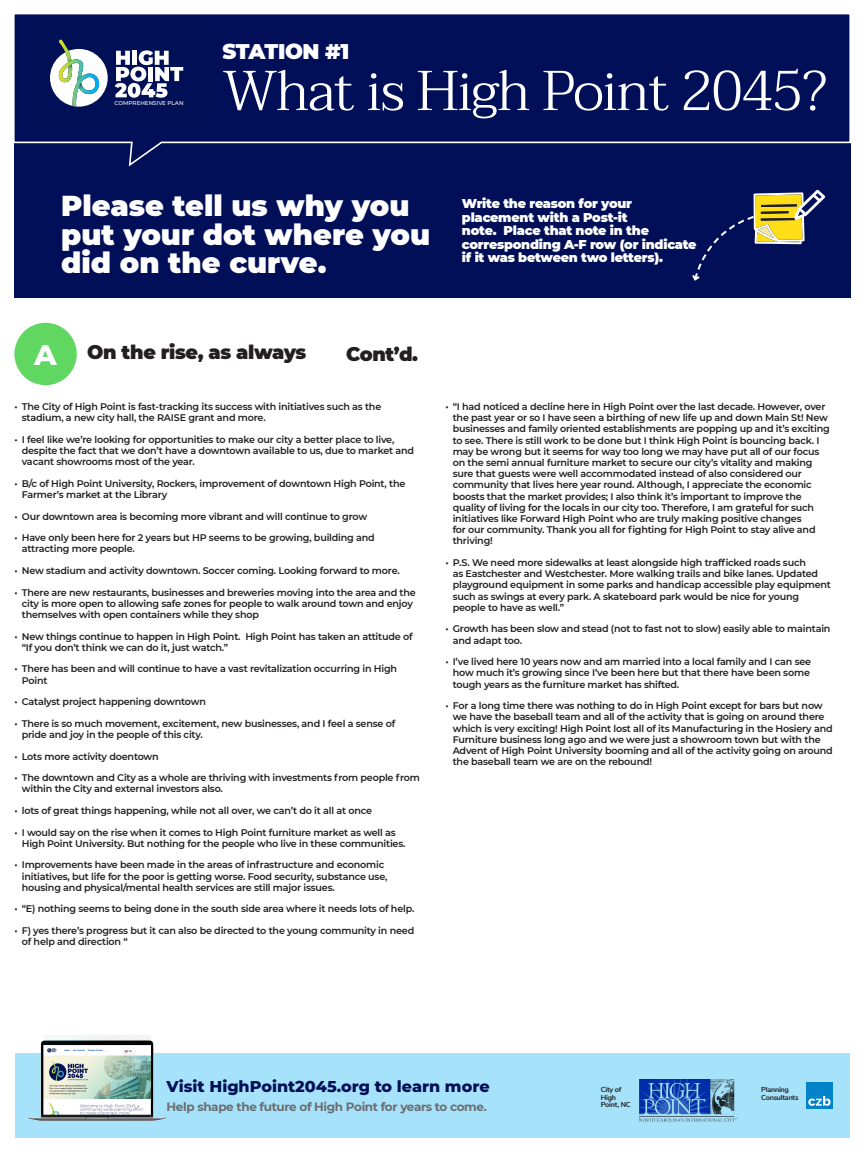
<style>
.page{position:relative;width:864px;height:1152px;background:#fff}
.page>*{position:absolute;margin:0;border:0;box-sizing:border-box;transform-origin:0 0}
.t1{font:300 56px "Taviraj";letter-spacing:-.025em;color:#fff}
.t2{font:900 28.8px/28.8px "Montserrat";color:#fff}
.t3{font:800 28.8px "Montserrat";color:#fff}
.t4{font:900 21.2px "Montserrat";letter-spacing:-.025em;color:#fff}
.t5{font:900 19.2px "Montserrat";letter-spacing:-.02em;color:#231f20}
.t6{font:800 16px "Montserrat";color:#000f57}
.t7{font:900 12.8px/13.6px "Montserrat";letter-spacing:-.02em;color:#fff}
.t8{font:700 12px "Montserrat";letter-spacing:-.03em;color:#6c6d70}
.t9{font:600 9.6px/11.2px "Montserrat";letter-spacing:-.02em;color:#231f20}
.t10{font:700 7.2px/7.2px "Nunito Sans";letter-spacing:-.03em;color:#231f20}
.t11{font:500 5.6px "Montserrat";color:#fff}
</style>
<div class="page">
<div style="left:15px;top:140px;width:836px;height:158px;background:#000f57"></div>
<div style="left:14px;top:14px;width:837px;height:154px;background:#000f57"></div>
<svg style="left:31px;top:22px;width:184px;height:99px"></svg>
<svg style="left:692px;top:190px;width:133px;height:91px"></svg>
<div style="left:14px;top:323px;width:63px;height:62px;background:#60d760;border-radius:50%"></div>
<div style="left:15px;top:1053px;width:834px;height:84px;background:#a6e2fa"></div>
<img style="left:806px;top:1082px;width:27px;height:27px">
<img style="left:639px;top:1079px;width:98px;height:43px">
<img style="left:28px;top:1035px;width:138px;height:86px">
<p class="t11" style="left:115px;top:99px;width:70px">COMPREHENSIVE PLAN</p>
<p class="t4" style="left:223px;top:35px;width:128px">STATION #1</p>
<p class="t1" style="left:223px;top:48px;width:606px">What is High Point 2045?</p>
<p class="t2" style="left:61px;top:189px;width:371px">Please tell us why you put your dot where you did on the curve.</p>
<p class="t7" style="left:462px;top:196px;width:236px">Write the reason for your placement with a Post-it<br>note. Place that note in the corresponding A-F row (or indicate if it was between two letters).</p>
<p class="t3" style="left:34px;top:333px;width:24px">A</p>
<p class="t5" style="left:87px;top:337px;width:221px">On the rise, as always</p>
<p class="t5" style="left:346px;top:340px;width:73px">Cont’d.</p>
<p class="t9" style="left:22px;top:401px;width:361px;text-indent:-7px">• The City of High Point is fast-tracking its success with initiatives such as the stadium, a new city hall, the RAISE grant and more.</p>
<p class="t9" style="left:22px;top:433px;width:394px;text-indent:-7px">• I feel like we’re looking for opportunities to make our city a better place to live, despite the fact that we don’t have a downtown available to us, due to market and vacant showrooms most of the year.</p>
<p class="t9" style="left:22px;top:477px;width:385px;text-indent:-7px">• B/c of High Point University, Rockers, improvement of downtown High Point, the<br>Farmer’s market at the Library</p>
<p class="t9" style="left:15px;top:510px;width:354px">• Our downtown area is becoming more vibrant and will continue to grow</p>
<p class="t9" style="left:22px;top:532px;width:355px;text-indent:-7px">• Have only been here for 2 years but HP seems to be growing, building and attracting more people.</p>
<p class="t9" style="left:15px;top:565px;width:387px">• New stadium and activity downtown. Soccer coming. Looking forward to more.</p>
<p class="t9" style="left:22px;top:586px;width:396px;text-indent:-7px">• There are new restaurants, businesses and breweries moving into the area and the city is more open to allowing safe zones for people to walk around town and enjoy themselves with open containers while they shop</p>
<p class="t9" style="left:22px;top:630px;width:392px;text-indent:-7px">• New things continue to happen in High Point. High Point has taken an attitude of “If you don’t think we can do it, just watch.”</p>
<p class="t9" style="left:22px;top:663px;width:377px;text-indent:-7px">• There has been and will continue to have a vast revitalization occurring in High<br>Point</p>
<p class="t9" style="left:15px;top:696px;width:193px">• Catalyst project happening downtown</p>
<p class="t9" style="left:22px;top:717px;width:375px;text-indent:-7px">• There is so much movement, excitement, new businesses, and I feel a sense of pride and joy in the people of this city.</p>
<p class="t9" style="left:15px;top:750px;width:146px">• Lots more activity doentown</p>
<p class="t9" style="left:22px;top:772px;width:400px;text-indent:-7px">• The downtown and City as a whole are thriving with investments from people from within the City and external investors also.</p>
<p class="t9" style="left:15px;top:805px;width:359px">• lots of great things happening, while not all over, we can’t do it all at once</p>
<p class="t9" style="left:22px;top:826px;width:385px;text-indent:-7px">• I would say on the rise when it comes to High Point furniture market as well as<br>High Point University. But nothing for the people who live in these communities.</p>
<p class="t9" style="left:22px;top:859px;width:367px;text-indent:-7px">• Improvements have been made in the areas of infrastructure and economic initiatives, but life for the poor is getting worse. Food security, substance use, housing and physical/mental health services are still major issues.</p>
<p class="t9" style="left:15px;top:903px;width:401px">• “E) nothing seems to being done in the south side area where it needs lots of help.</p>
<p class="t9" style="left:22px;top:925px;width:394px;text-indent:-7px">• F) yes there’s progress but it can also be directed to the young community in need of help and direction “</p>
<p class="t9" style="left:453px;top:401px;width:379px;text-indent:-7px">• “I had noticed a decline here in High Point over the last decade. However, over the past year or so I have seen a birthing of new life up and down Main St! New businesses and family oriented establishments are popping up and it’s exciting to see. There is still work to be done but I think High Point is bouncing back. I may be wrong but it seems for way too long we may have put all of our focus on the semi annual furniture market to secure our city’s vitality and making sure that guests were well accommodated instead of also considered our community that lives here year round. Although, I appreciate the economic boosts that the market provides; I also think it’s important to improve the quality of living for the locals in our city too. Therefore, I am grateful for such initiatives like Forward High Point who are truly making positive changes<br>for our community. Thank you all for fighting for High Point to stay alive and thriving!</p>
<p class="t9" style="left:453px;top:557px;width:380px;text-indent:-7px">• P.S. We need more sidewalks at least alongside high trafficked roads such<br>as Eastchester and Westchester. More walking trails and bike lanes. Updated playground equipment in some parks and handicap accessible play equipment such as swings at every park. A skateboard park would be nice for young people to have as well.”</p>
<p class="t9" style="left:453px;top:623px;width:379px;text-indent:-7px">• Growth has been slow and stead (not to fast not to slow) easily able to maintain and adapt too.</p>
<p class="t9" style="left:453px;top:656px;width:360px;text-indent:-7px">• I’ve lived here 10 years now and am married into a local family and I can see how much it’s growing since I’ve been here but that there have been some tough years as the furniture market has shifted.</p>
<p class="t9" style="left:453px;top:700px;width:382px;text-indent:-7px">• For a long time there was nothing to do in High Point except for bars but now we have the baseball team and all of the activity that is going on around there which is very exciting! High Point lost all of its Manufacturing in the Hosiery and Furniture business long ago and we were just a showroom town but with the Advent of High Point University booming and all of the activity going on around the baseball team we are on the rebound!</p>
<p class="t6" style="left:167px;top:1074px;width:325px">Visit HighPoint2045.org to learn more</p>
<p class="t8" style="left:167px;top:1098px;width:322px">Help shape the future of High Point for years to come.</p>
<p class="t10" style="left:601px;top:1086px;width:31px">City of<br>High<br>Point, NC</p>
<p class="t10" style="left:761px;top:1086px;width:39px">Planning<br>Consultants</p>
</div>
